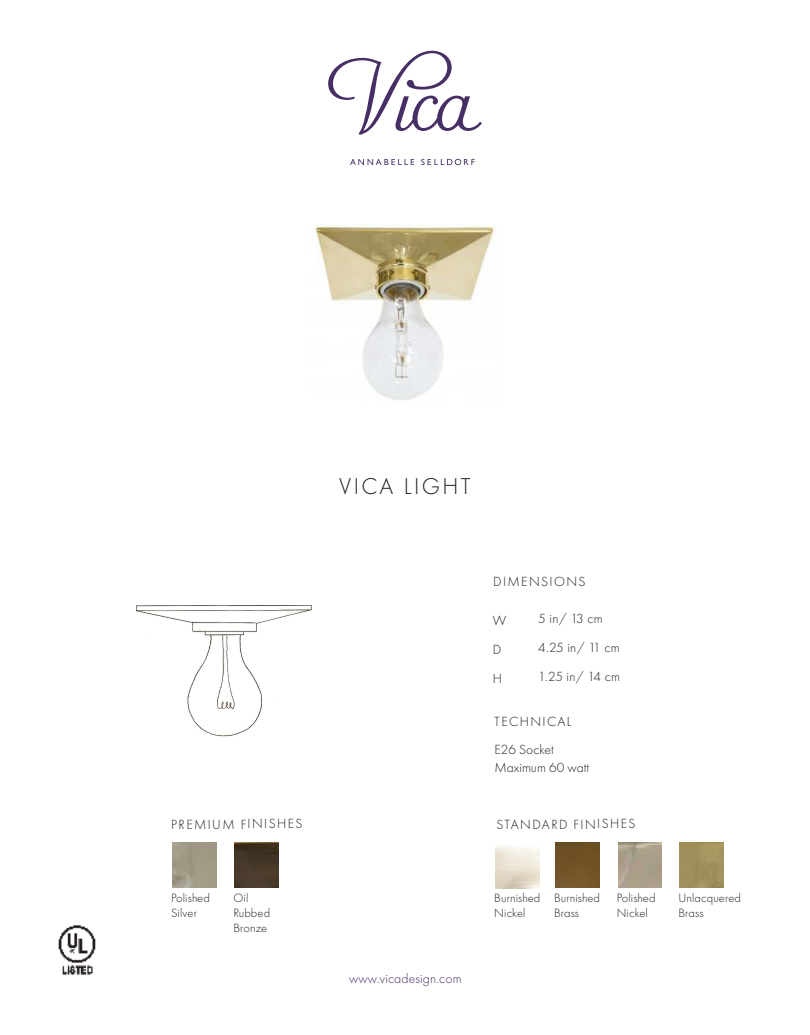
<style>
.page{position:relative;width:810px;height:1035px;background:#fff}
.page>*{position:absolute;margin:0;border:0;box-sizing:border-box;transform-origin:0 0}
.t1{font:300 23.75px "Futura PT";letter-spacing:.1em;color:#231f20}
.t2{font:300 13.75px/28.8px "Futura PT";letter-spacing:.02em;color:#231f20}
.t3{font:300 13.75px/17.5px "Futura PT";color:#231f20}
.t4{font:300 13.75px "Futura PT";letter-spacing:.1em;color:#231f20}
.t5{font:300 13.75px "Futura PT";letter-spacing:.01em;color:#472f65}
.t6{font:300 12.5px/15px "Futura PT";letter-spacing:.01em;color:#231f20}
</style>
<div class="page">
<svg style="left:350px;top:159px;width:64px;height:6px"></svg>
<svg style="left:421px;top:159px;width:54px;height:6px"></svg>
<svg style="left:328px;top:51px;width:154px;height:84px"></svg>
<img style="left:555px;top:843px;width:44px;height:45px">
<img style="left:618px;top:843px;width:44px;height:44px">
<img style="left:679px;top:843px;width:44px;height:45px">
<img style="left:234px;top:843px;width:44px;height:44px">
<img style="left:172px;top:843px;width:44px;height:45px">
<img style="left:136px;top:605px;width:176px;height:132px">
<img style="left:58px;top:925px;width:38px;height:50px">
<img style="left:314px;top:224px;width:181px;height:176px">
<h1 class="t1" style="left:339px;top:477px;width:133px">VICA LIGHT</h1>
<p class="t4" style="left:493px;top:575px;width:94px">DIMENSIONS</p>
<p class="t2" style="left:493px;top:607px;width:15px">W<br>D<br>H</p>
<p class="t2" style="left:538px;top:605px;width:83px">5 in/ 13 cm<br>4.25 in/ 11 cm<br>1.25 in/ 14 cm</p>
<p class="t4" style="left:494px;top:715px;width:79px">TECHNICAL</p>
<p class="t3" style="left:495px;top:742px;width:96px">E26 Socket<br>Maximum 60 watt</p>
<p class="t2" style="left:171px;top:812px;width:133px;rotate:-1deg">PREMIUM FINISHES</p>
<p class="t2" style="left:496px;top:812px;width:141px;rotate:-1deg">STANDARD FINISHES</p>
<p class="t6" style="left:171px;top:891px;width:40px">Polished<br>Silver</p>
<p class="t6" style="left:233px;top:891px;width:38px">Oil<br>Rubbed<br>Bronze</p>
<p class="t6" style="left:494px;top:892px;width:48px">Burnished<br>Nickel</p>
<p class="t6" style="left:554px;top:891px;width:48px">Burnished<br>Brass</p>
<p class="t6" style="left:617px;top:891px;width:40px">Polished<br>Nickel</p>
<p class="t6" style="left:678px;top:891px;width:64px">Unlacquered<br>Brass</p>
<p class="t5" style="left:349px;top:973px;width:114px">www.vicadesign.com</p>
</div>
